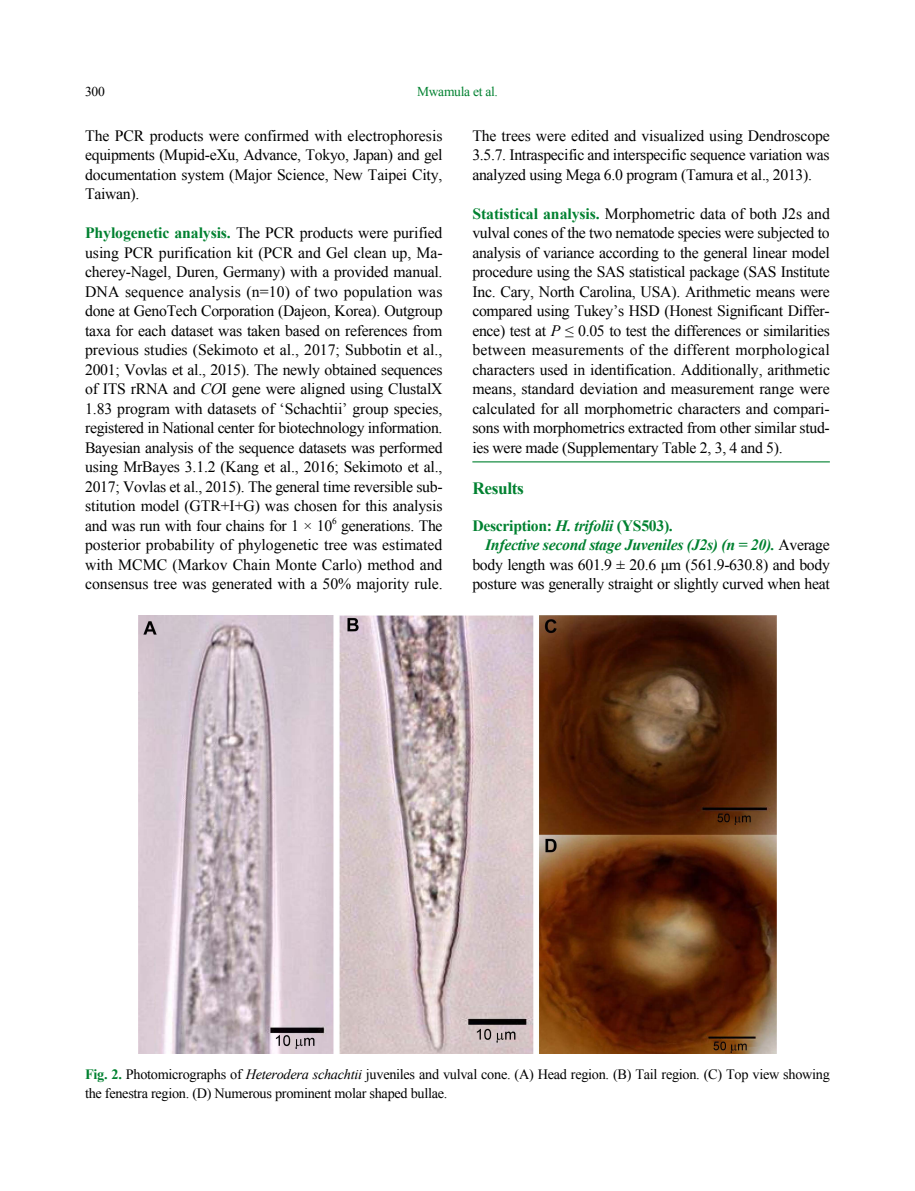
<style>
.page{position:relative;width:915px;height:1191px;background:#fff}
.page>*{position:absolute;margin:0;border:0;box-sizing:border-box;transform-origin:0 0}
.t1{font:700 17.25px "Times New Roman";letter-spacing:-.02em;color:#008130}
.t2{font:15.75px/19.5px "Times New Roman";letter-spacing:-.02em;color:#000;text-align:justify}
.t3{font:italic 700 15.75px "Times New Roman";letter-spacing:-.02em;color:#008130}
.t4{font:700 15.75px "Times New Roman";letter-spacing:-.02em;color:#008130}
.t5{font:14.25px/18px "Times New Roman";letter-spacing:-.02em;color:#000}
.t6{font:13.5px "Times New Roman";letter-spacing:-.02em;color:#008130}
.t7{font:13.5px "Times New Roman";color:#000}
.s1{font-weight:700;color:#008130}
.s2{font-style:italic}
.s3{font-weight:400;font-style:normal;color:#000}
</style>
<div class="page">
<hr style="left:472px;top:461px;width:357px;height:1px;background:#008130">
<img style="left:138px;top:615px;width:638px;height:438px">
<p class="t7" style="left:85px;top:83px;width:21px">300</p>
<p class="t6" style="left:417px;top:83px;width:82px">Mwamula et al.</p>
<p class="t2" style="left:85px;top:125px;width:359px">The PCR products were confirmed with electrophoresis equipments (Mupid-eXu, Advance, Tokyo, Japan) and gel documentation system (Major Science, New Taipei City, Taiwan).</p>
<p class="t2" style="left:85px;top:223px;width:359px"><span class="s1">Phylogenetic analysis.</span> The PCR products were purified using PCR purification kit (PCR and Gel clean up, Ma&shy;cherey-Nagel, Duren, Germany) with a provided manual.<br>DNA sequence analysis (n=10) of two population was done at GenoTech Corporation (Dajeon, Korea). Outgroup taxa for each dataset was taken based on references from previous studies (Sekimoto et al., 2017; Subbotin et al., 2001; Vovlas et al., 2015). The newly obtained sequences of ITS rRNA and <span class="s2">CO</span>I gene were aligned using ClustalX 1.83 program with datasets of ‘Schachtii’ group species, registered in National center for biotechnology information.<br>Bayesian analysis of the sequence datasets was performed using MrBayes 3.1.2 (Kang et al., 2016; Sekimoto et al., 2017; Vovlas et al., 2015). The general time reversible sub&shy;stitution model (GTR+I+G) was chosen for this analysis and was run with four chains for 1 × 10<sup>6</sup> generations. The posterior probability of phylogenetic tree was estimated with MCMC (Markov Chain Monte Carlo) method and consensus tree was generated with a 50% majority rule.</p>
<p class="t2" style="left:472px;top:125px;width:359px">The trees were edited and visualized using Dendroscope 3.5.7. Intraspecific and interspecific sequence variation was analyzed using Mega 6.0 program (Tamura et al., 2013).</p>
<p class="t2" style="left:472px;top:203px;width:359px"><span class="s1">Statistical analysis.</span> Morphometric data of both J2s and vulval cones of the two nematode species were subjected to analysis of variance according to the general linear model procedure using the SAS statistical package (SAS Institute Inc. Cary, North Carolina, USA). Arithmetic means were compared using Tukey’s HSD (Honest Significant Differ&shy;ence) test at <span class="s2">P</span> ≤ 0.05 to test the differences or similarities between measurements of the different morphological characters used in identification. Additionally, arithmetic means, standard deviation and measurement range were calculated for all morphometric characters and compari&shy;sons with morphometrics extracted from other similar stud&shy;ies were made (Supplementary Table 2, 3, 4 and 5).</p>
<p class="t1" style="left:472px;top:476px;width:53px">Results</p>
<p class="t4" style="left:472px;top:515px;width:202px">Description: <span class="s2">H. trifolii</span> (YS503).</p>
<p class="t3" style="left:485px;top:534px;width:346px">Infective second stage Juveniles (J2s) (n = 20). <span class="s3">Average</span></p>
<p class="t2" style="left:472px;top:555px;width:359px">body length was 601.9 ± 20.6 μm (561.9-630.8) and body</p>
<p class="t2" style="left:472px;top:574px;width:359px">posture was generally straight or slightly curved when heat</p>
<p class="t5" style="left:85px;top:1065px;width:746px"><span class="s1">Fig. 2.</span> Photomicrographs of <span class="s2">Heterodera schachtii</span> juveniles and vulval cone. (A) Head region. (B) Tail region. (C) Top view showing the fenestra region. (D) Numerous prominent molar shaped bullae.</p>
</div>
